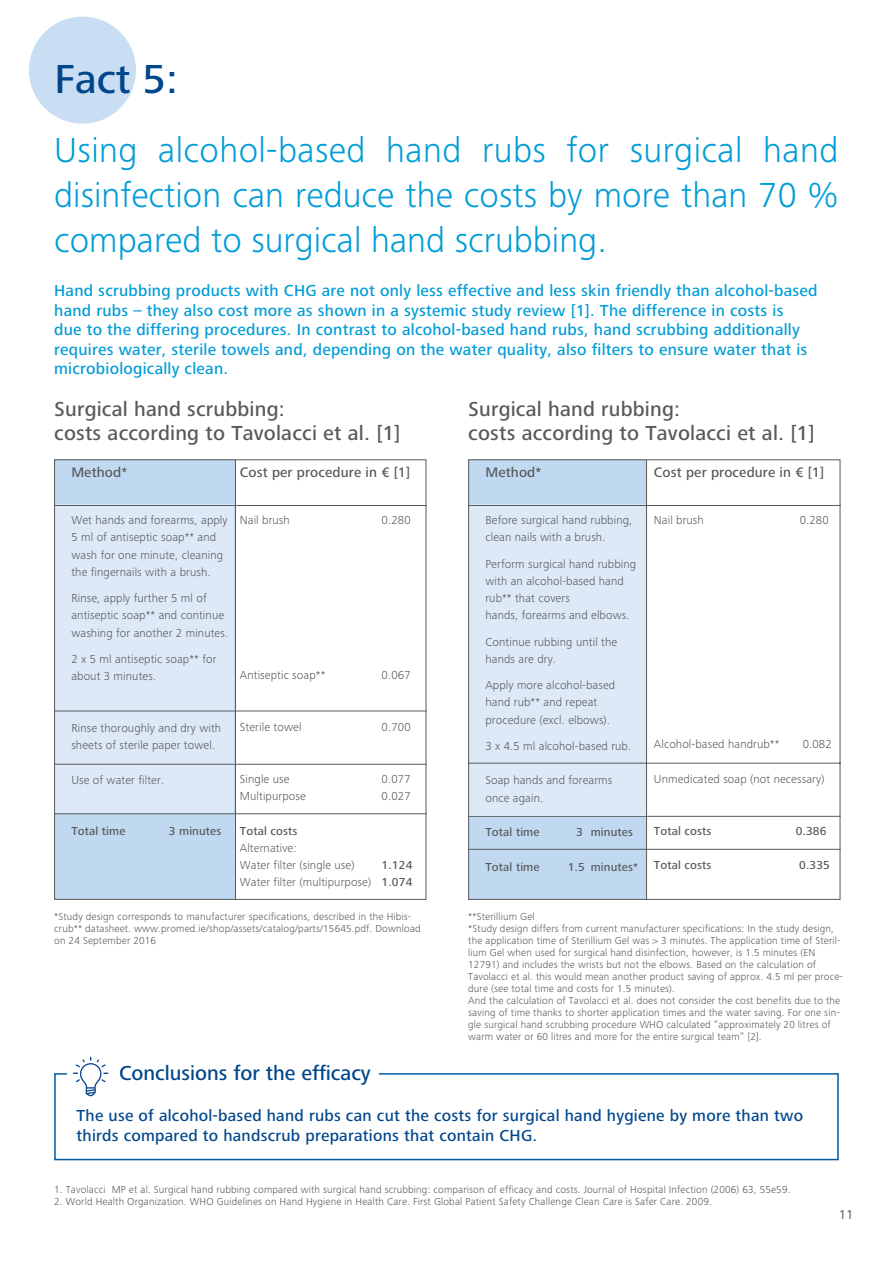
<style>
.page{position:relative;width:893px;height:1263px;background:#fff}
.page>*{position:absolute;margin:0;border:0;box-sizing:border-box;transform-origin:0 0}
.t1{font:500 42px "Frutiger Next LTW1 G";color:#00468b}
.t2{font:300 36px/45px "Frutiger Next LTW1 G";color:#009cd8;text-align:justify}
.t3{font:500 21px/24px "Frutiger Next LTW1 G";letter-spacing:.01em;color:#58595b}
.t4{font:500 21px "Frutiger Next LTW1 G";color:#00468b}
.t5{font:500 16.5px/19.5px "Frutiger Next LTW1 G";letter-spacing:.015em;color:#009cd8}
.t6{font:500 16.5px/19.5px "Frutiger Next LTW1 G";letter-spacing:.015em;color:#00468b}
.t7{font:500 14.25px "Frutiger Next LTW1 G";letter-spacing:.01em;color:#58595b}
.t8{font:13.5px "Frutiger Next LTW1 G";color:#58595b}
.t9{font:300 12px/17.2px "Frutiger Next LTW1 G";letter-spacing:.01em;color:#58595b}
.t10{font:500 12px "Frutiger Next LTW1 G";letter-spacing:.01em;color:#58595b}
.t11{font:300 10.5px/12px "Frutiger Next LTW1 G";letter-spacing:.015em;color:#58595b}
.s1{font-weight:500}
</style>
<div class="page">
<div style="left:54px;top:459px;width:181px;height:440px;background:#c0d9f1"></div>
<div style="left:54px;top:504px;width:180px;height:309px;background:#dde9f7"></div>
<div style="left:29px;top:17px;width:107px;height:107px;background:#cadef3;border-radius:50%"></div>
<hr style="left:54px;top:505px;width:373px;height:1px;background:#58595b">
<hr style="left:54px;top:711px;width:373px;height:1px;background:#58595b">
<hr style="left:54px;top:764px;width:373px;height:1px;background:#58595b">
<hr style="left:54px;top:813px;width:373px;height:1px;background:#58595b">
<hr style="left:235px;top:460px;width:1px;height:440px;background:#58595b">
<svg style="left:468px;top:459px;width:373px;height:441px"></svg>
<hr style="left:646px;top:460px;width:1px;height:440px;background:#58595b">
<div style="left:54px;top:1073px;width:785px;height:87px;border:2px solid #005ba2"></div>
<div style="left:72px;top:1058px;width:306px;height:39px;background:#fff"></div>
<img style="left:68px;top:1056px;width:41px;height:41px">
<h1 class="t1" style="left:54px;top:63px;width:125px">Fact 5:</h1>
<h2 class="t2" style="left:54px;top:131px;width:786px">Using alcohol-based hand rubs for surgical hand disinfection can reduce the costs by more than 70 % compared to surgical hand scrubbing.</h2>
<p class="t5" style="left:54px;top:282px;width:765px">Hand scrubbing products with CHG are not only less effective and less skin friendly than alcohol-based hand rubs – they also cost more as shown in a systemic study review [1]. The difference in costs is<br>due to the differing procedures. In contrast to alcohol-based hand rubs, hand scrubbing additionally requires water, sterile towels and, depending on the water quality, also filters to ensure water that is microbiologically clean.</p>
<h3 class="t3" style="left:54px;top:399px;width:348px">Surgical hand scrubbing:<br>costs according to Tavolacci et al. [1]</h3>
<h3 class="t7" style="left:71px;top:467px;width:57px">Method*</h3>
<h3 class="t7" style="left:240px;top:467px;width:172px">Cost per procedure in € [1]</h3>
<p class="t9" style="left:240px;top:512px;width:51px">Nail brush</p>
<p class="t9" style="left:382px;top:512px;width:31px">0.280</p>
<p class="t9" style="left:71px;top:512px;width:158px">Wet hands and forearms, apply<br>5 ml of antiseptic soap** and wash for one minute, cleaning the fingernails with a brush.</p>
<p class="t9" style="left:71px;top:590px;width:158px">Rinse, apply further 5 ml of antiseptic soap** and continue washing for another 2 minutes.</p>
<p class="t9" style="left:71px;top:651px;width:147px">2 x 5 ml antiseptic soap** for about 3 minutes.</p>
<p class="t9" style="left:240px;top:668px;width:87px">Antiseptic soap**</p>
<p class="t9" style="left:382px;top:668px;width:31px">0.067</p>
<p class="t9" style="left:71px;top:720px;width:151px">Rinse thoroughly and dry with sheets of sterile paper towel.</p>
<p class="t9" style="left:71px;top:772px;width:94px">Use of water filter.</p>
<p class="t10" style="left:71px;top:827px;width:56px">Total time</p>
<p class="t10" style="left:169px;top:827px;width:54px">3 minutes</p>
<p class="t9" style="left:240px;top:719px;width:63px">Sterile towel</p>
<p class="t9" style="left:382px;top:719px;width:31px">0.700</p>
<p class="t9" style="left:240px;top:771px;width:51px">Single use</p>
<p class="t9" style="left:382px;top:771px;width:31px">0.077</p>
<p class="t9" style="left:240px;top:788px;width:67px">Multipurpose</p>
<p class="t9" style="left:382px;top:788px;width:31px">0.027</p>
<p class="t10" style="left:240px;top:826px;width:59px">Total costs</p>
<p class="t9" style="left:240px;top:840px;width:116px">Alternative:<br>Water filter (single use)</p>
<p class="t9" style="left:240px;top:857px;width:174px;text-align:right"><span class="s1">1.124<br></span>Water filter (multipurpose) <span class="s1">1.074</span></p>
<p class="t11" style="left:54px;top:911px;width:368px">*Study design corresponds to manufacturer specifications, described in the Hibis&shy;crub** datasheet. www.promed.ie/shop/assets/catalog/parts/15645.pdf. Download on 24 September 2016</p>
<h3 class="t4" style="left:119px;top:1065px;width:253px">Conclusions for the efficacy</h3>
<h3 class="t3" style="left:468px;top:399px;width:348px">Surgical hand rubbing:<br>costs according to Tavolacci et al. [1]</h3>
<h3 class="t7" style="left:485px;top:467px;width:57px">Method*</h3>
<h3 class="t7" style="left:654px;top:467px;width:172px">Cost per procedure in € [1]</h3>
<p class="t9" style="left:654px;top:512px;width:51px">Nail brush</p>
<p class="t9" style="left:800px;top:512px;width:31px">0.280</p>
<p class="t9" style="left:485px;top:512px;width:149px">Before surgical hand rubbing, clean nails with a brush.</p>
<p class="t9" style="left:485px;top:556px;width:152px">Perform surgical hand rubbing with an alcohol-based hand rub** that covers<br>hands, forearms and elbows.</p>
<p class="t9" style="left:485px;top:634px;width:133px">Continue rubbing until the hands are dry.</p>
<p class="t9" style="left:485px;top:677px;width:131px">Apply more alcohol-based hand rub** and repeat procedure (excl. elbows).</p>
<p class="t9" style="left:485px;top:738px;width:147px">3 x 4.5 ml alcohol-based rub.</p>
<p class="t9" style="left:485px;top:773px;width:128px">Soap hands and forearms once again.</p>
<p class="t10" style="left:485px;top:827px;width:56px">Total time</p>
<p class="t10" style="left:576px;top:827px;width:58px">3 minutes</p>
<p class="t10" style="left:485px;top:862px;width:56px">Total time</p>
<p class="t10" style="left:568px;top:862px;width:72px">1.5 minutes*</p>
<p class="t9" style="left:654px;top:737px;width:127px">Alcohol-based handrub**</p>
<p class="t9" style="left:803px;top:737px;width:31px">0.082</p>
<p class="t9" style="left:654px;top:771px;width:172px">Unmedicated soap (not necessary)</p>
<p class="t10" style="left:654px;top:826px;width:59px">Total costs</p>
<p class="t10" style="left:796px;top:826px;width:32px">0.386</p>
<p class="t10" style="left:654px;top:860px;width:59px">Total costs</p>
<p class="t10" style="left:799px;top:860px;width:32px">0.335</p>
<p class="t11" style="left:468px;top:911px;width:376px">**Sterillium Gel<br>*Study design differs from current manufacturer specifications: In the study design, the application time of Sterillium Gel was &gt; 3 minutes. The application time of Steril&shy;lium Gel when used for surgical hand disinfection, however, is 1.5 minutes (EN 12791) and includes the wrists but not the elbows. Based on the calculation of Tavolacci et al. this would mean another product saving of approx. 4.5 ml per proce&shy;dure (see total time and costs for 1.5 minutes).<br>And the calculation of Tavolacci et al. does not consider the cost benefits due to the saving of time thanks to shorter application times and the water saving. For one sin&shy;gle surgical hand scrubbing procedure WHO calculated “approximately 20 litres of warm water or 60 litres and more for the entire surgical team” [2].</p>
<h3 class="t6" style="left:77px;top:1107px;width:728px">The use of alcohol-based hand rubs can cut the costs for surgical hand hygiene by more than two thirds compared to handscrub preparations that contain CHG.</h3>
<p class="t11" style="left:54px;top:1185px;width:738px">1. Tavolacci MP et al. Surgical hand rubbing compared with surgical hand scrubbing: comparison of efficacy and costs. Journal of Hospital Infection (2006) 63, 55e59.</p>
<p class="t11" style="left:54px;top:1197px;width:659px">2. World Health Organization. WHO Guidelines on Hand Hygiene in Health Care. First Global Patient Safety Challenge Clean Care is Safer Care. 2009.</p>
<p class="t8" style="left:839px;top:1209px;width:16px">11</p>
</div>
